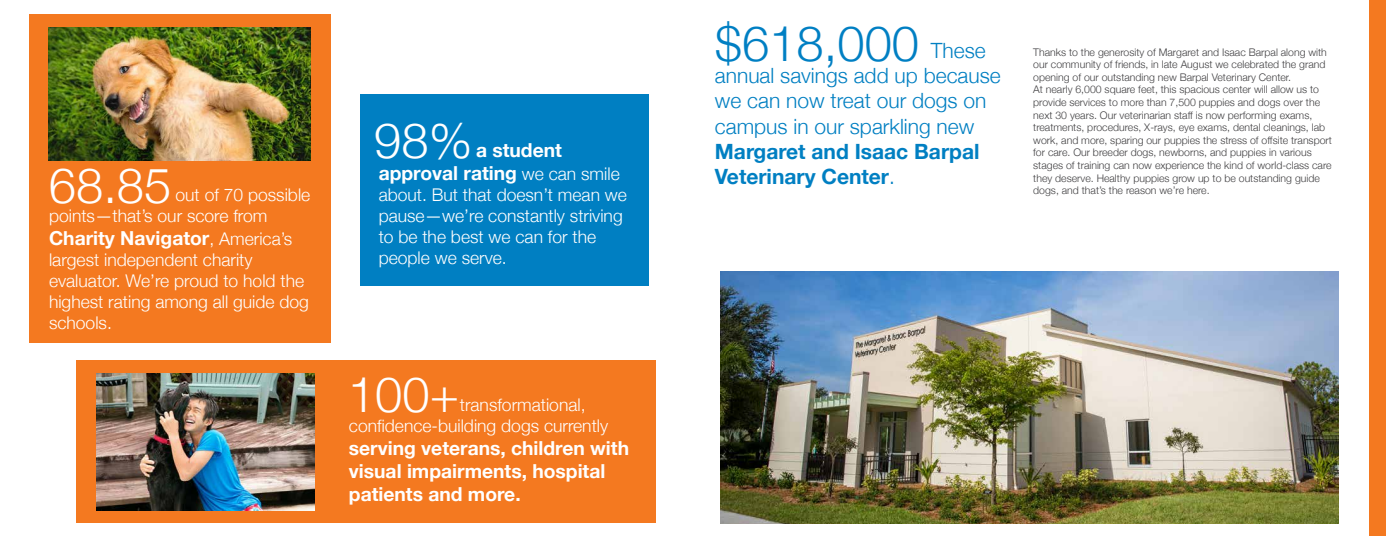
<style>
.page{position:relative;width:1386px;height:536px;background:#fff}
.page>*{position:absolute;margin:0;border:0;box-sizing:border-box;transform-origin:0 0}
.t1{font:300 49px "Helvetica Neue";color:#fff}
.t2{font:300 49px "Helvetica Neue";color:#007fc3}
.t3{font:300 21px/25.2px "Helvetica Neue";color:#007fc2}
.t4{font:700 21px/25.2px "Helvetica Neue";color:#007fc2}
.t5{font:700 19.25px/23.1px "Helvetica Neue";color:#fff}
.t6{font:300 17.5px/21px "Helvetica Neue";color:#fff}
.t7{font:300 10.5px/12.6px "Helvetica Neue";color:#414042}
.s1{font-weight:300;font-size:17.5px}
.s2{font-weight:300}
</style>
<div class="page">
<img style="left:720px;top:271px;width:618px;height:252px">
<div style="left:1370px;top:0;width:16px;height:536px;background:#f47920"></div>
<div style="left:77px;top:360px;width:579px;height:162px;background:#f47920"></div>
<div style="left:29px;top:14px;width:302px;height:328px;background:#f47920"></div>
<img style="left:96px;top:373px;width:218px;height:137px">
<div style="left:360px;top:94px;width:289px;height:191px;background:#007fc2"></div>
<img style="left:49px;top:27px;width:262px;height:133px">
<h1 class="t1" style="left:49px;top:146px;width:124px">68.85</h1>
<h3 class="t6" style="left:49px;top:183px;width:263px;text-indent:126px">out of 70 possible points—that’s our score from</h3>
<h3 class="t5" style="left:49px;top:227px;width:245px">Charity Navigator<span class="s1">, America’s</span></h3>
<h3 class="t6" style="left:49px;top:248px;width:261px">largest independent charity evaluator. We’re proud to hold the highest rating among all guide dog schools.</h3>
<h1 class="t1" style="left:374px;top:100px;width:100px">98%</h1>
<h3 class="t5" style="left:379px;top:139px;width:243px;text-indent:97px">a student approval rating <span class="s1">we can smile</span></h3>
<h3 class="t6" style="left:379px;top:183px;width:250px">about. But that doesn’t mean we pause—we’re constantly striving to be the best we can for the people we serve.</h3>
<h1 class="t1" style="left:348px;top:355px;width:113px">100+</h1>
<h3 class="t6" style="left:349px;top:393px;width:261px;text-indent:111px">transformational, confidence-building dogs currently</h3>
<h3 class="t5" style="left:349px;top:437px;width:282px">serving veterans, children with visual impairments, hospital patients and more.</h3>
<h1 class="t2" style="left:715px;top:4px;width:206px">$618,000</h1>
<h2 class="t3" style="left:715px;top:37px;width:287px;text-indent:216px">These annual savings add up because we can now treat our dogs on campus in our sparkling new</h2>
<h2 class="t4" style="left:715px;top:139px;width:266px">Margaret and Isaac Barpal<br>Veterinary Center<span class="s2">.</span></h2>
<p class="t7" style="left:1033px;top:45px;width:300px">Thanks to the generosity of Margaret and Isaac Barpal along with our community of friends, in late August we celebrated the grand opening of our outstanding new Barpal Veterinary Center.<br>At nearly 6,000 square feet, this spacious center will allow us to provide services to more than 7,500 puppies and dogs over the next 30 years. Our veterinarian staff is now performing exams, treatments, procedures, X-rays, eye exams, dental cleanings, lab work, and more, sparing our puppies the stress of offsite transport for care. Our breeder dogs, newborns, and puppies in various stages of training can now experience the kind of world-class care they deserve. Healthy puppies grow up to be outstanding guide dogs, and that’s the reason we’re here.</p>
</div>
